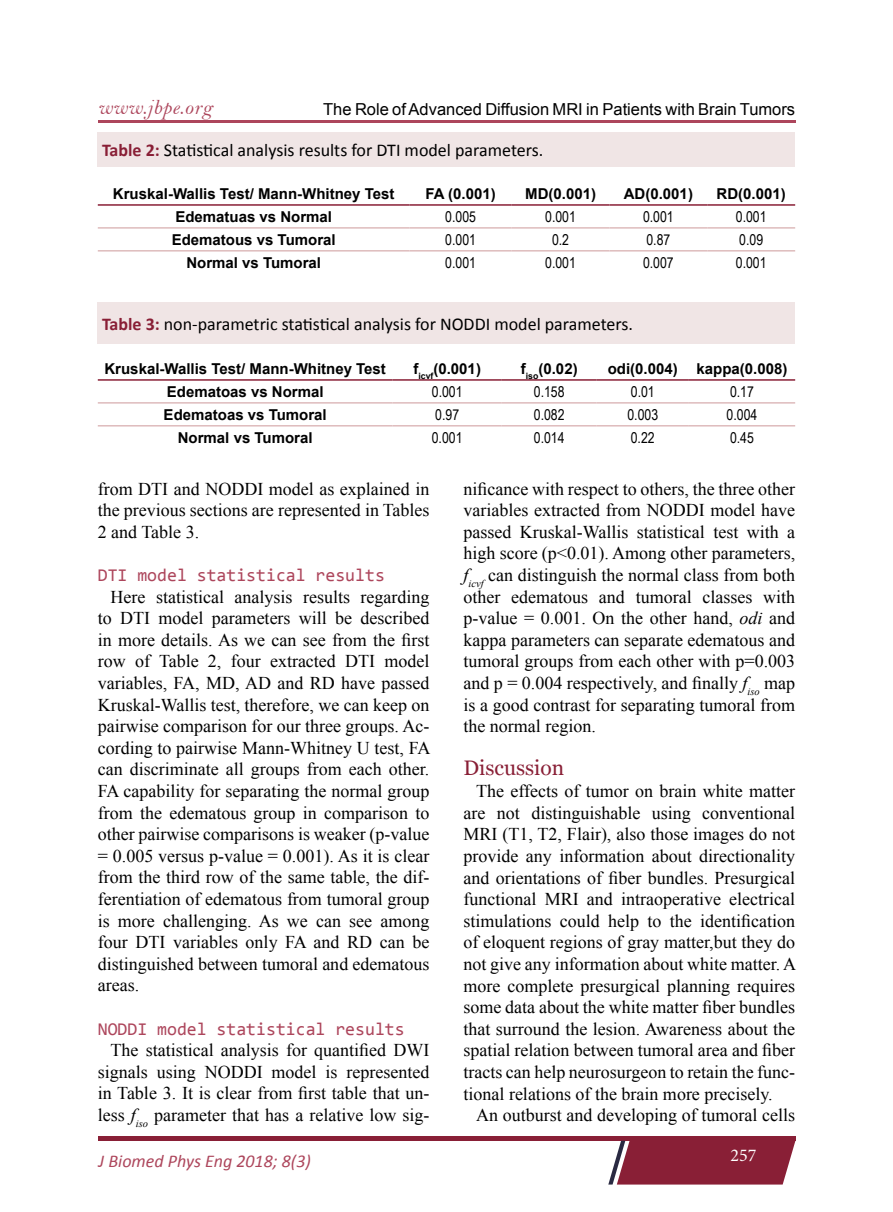
<style>
.page{position:relative;width:893px;height:1212px;background:#fff}
.page>*{position:absolute;margin:0;border:0;box-sizing:border-box;transform-origin:0 0}
.t1{font:21px "Bell MT Italic";letter-spacing:.03em;color:#ad465c}
.t2{font:21px "Georgia";color:#891f36}
.t3{font:18px/21.6px "Times New Roman";color:#000;text-align:justify}
.t4{font:18px "Calibri";color:#000}
.t5{font:18px "Consolas";color:#ad465c}
.t6{font:italic 18px "Calibri";color:#ad465c}
.t7{font:18px "Minion Pro";color:#fff}
.t8{font:16.5px "Arial";color:#000}
.t9{font:700 15px "Arial";color:#000}
.t10{font:15px "Arial Narrow";color:#000}
.s1{font-weight:700;color:#891f36}
.s2{font-style:italic}
</style>
<div class="page">
<div style="left:98px;top:1136px;width:697px;height:5px;background:#891f36"></div>
<svg style="left:608px;top:1141px;width:187px;height:43px;background:#913348"></svg>
<hr style="left:98px;top:120px;width:698px;height:2px;background:#ad465c">
<hr style="left:98px;top:402px;width:295px;height:2px;background:#debbbc">
<hr style="left:393px;top:402px;width:109px;height:2px;background:#debbbc">
<hr style="left:502px;top:402px;width:95px;height:2px;background:#debbbc">
<hr style="left:597px;top:402px;width:92px;height:2px;background:#debbbc">
<hr style="left:689px;top:402px;width:106px;height:2px;background:#debbbc">
<hr style="left:98px;top:425px;width:295px;height:1px;background:#debbbc">
<hr style="left:393px;top:425px;width:109px;height:1px;background:#debbbc">
<hr style="left:502px;top:425px;width:95px;height:1px;background:#debbbc">
<hr style="left:597px;top:425px;width:92px;height:1px;background:#debbbc">
<hr style="left:689px;top:425px;width:106px;height:1px;background:#debbbc">
<hr style="left:98px;top:379px;width:295px;height:2px;background:#891f36">
<hr style="left:393px;top:379px;width:109px;height:2px;background:#891f36">
<hr style="left:502px;top:379px;width:95px;height:2px;background:#891f36">
<hr style="left:597px;top:379px;width:92px;height:2px;background:#891f36">
<hr style="left:689px;top:379px;width:106px;height:2px;background:#891f36">
<div style="left:98px;top:303px;width:697px;height:41px;background:#f0e5e5"></div>
<hr style="left:98px;top:227px;width:312px;height:2px;background:#debbbc">
<hr style="left:410px;top:227px;width:102px;height:2px;background:#debbbc">
<hr style="left:512px;top:227px;width:97px;height:2px;background:#debbbc">
<hr style="left:609px;top:227px;width:98px;height:2px;background:#debbbc">
<hr style="left:707px;top:227px;width:88px;height:2px;background:#debbbc">
<hr style="left:98px;top:250px;width:312px;height:2px;background:#debbbc">
<hr style="left:410px;top:250px;width:102px;height:2px;background:#debbbc">
<hr style="left:512px;top:250px;width:97px;height:2px;background:#debbbc">
<hr style="left:609px;top:250px;width:98px;height:2px;background:#debbbc">
<hr style="left:707px;top:250px;width:88px;height:2px;background:#debbbc">
<hr style="left:98px;top:204px;width:312px;height:2px;background:#891f36">
<hr style="left:410px;top:204px;width:102px;height:2px;background:#891f36">
<hr style="left:512px;top:204px;width:97px;height:2px;background:#891f36">
<hr style="left:609px;top:204px;width:98px;height:2px;background:#891f36">
<hr style="left:707px;top:204px;width:88px;height:2px;background:#891f36">
<div style="left:98px;top:132px;width:697px;height:34px;background:#f0e5e5"></div>
<p class="t1" style="left:98px;top:94px;width:116px">www.jbpe.org</p>
<p class="t8" style="left:323px;top:98px;width:473px">The Role of Advanced Diffusion MRI in Patients with Brain Tumors</p>
<p class="t4" style="left:102px;top:138px;width:443px"><span class="s1">Table 2:</span> Statistical analysis results for DTI model parameters.</p>
<p class="t9" style="left:113px;top:184px;width:283px">Kruskal-Wallis Test/ Mann-Whitney Test</p>
<p class="t9" style="left:425px;top:184px;width:72px">FA (0.001)</p>
<p class="t9" style="left:525px;top:184px;width:72px">MD(0.001)</p>
<p class="t9" style="left:624px;top:184px;width:71px">AD(0.001)</p>
<p class="t9" style="left:717px;top:184px;width:71px">RD(0.001)</p>
<p class="t9" style="left:175px;top:207px;width:158px">Edematuas vs Normal</p>
<p class="t10" style="left:445px;top:206px;width:32px">0.005</p>
<p class="t10" style="left:545px;top:206px;width:32px">0.001</p>
<p class="t10" style="left:643px;top:206px;width:32px">0.001</p>
<p class="t10" style="left:736px;top:206px;width:32px">0.001</p>
<p class="t9" style="left:172px;top:230px;width:165px">Edematous vs Tumoral</p>
<p class="t10" style="left:445px;top:228px;width:32px">0.001</p>
<p class="t10" style="left:552px;top:228px;width:19px">0.2</p>
<p class="t10" style="left:646px;top:228px;width:25px">0.87</p>
<p class="t10" style="left:739px;top:228px;width:25px">0.09</p>
<p class="t9" style="left:186px;top:252px;width:136px">Normal vs Tumoral</p>
<p class="t10" style="left:445px;top:251px;width:32px">0.001</p>
<p class="t10" style="left:545px;top:251px;width:32px">0.001</p>
<p class="t10" style="left:643px;top:251px;width:32px">0.007</p>
<p class="t10" style="left:736px;top:251px;width:32px">0.001</p>
<p class="t4" style="left:102px;top:313px;width:532px"><span class="s1">Table 3:</span> non-parametric statistical analysis for NODDI model parameters.</p>
<p class="t9" style="left:104px;top:359px;width:283px">Kruskal-Wallis Test/ Mann-Whitney Test</p>
<p class="t9" style="left:413px;top:359px;width:69px">f<sub>icvf</sub>(0.001)</p>
<p class="t9" style="left:521px;top:359px;width:58px">f<sub>iso</sub>(0.02)</p>
<p class="t9" style="left:608px;top:359px;width:72px">odi(0.004)</p>
<p class="t9" style="left:697px;top:359px;width:92px">kappa(0.008)</p>
<p class="t9" style="left:167px;top:382px;width:158px">Edematoas vs Normal</p>
<p class="t10" style="left:432px;top:381px;width:32px">0.001</p>
<p class="t10" style="left:534px;top:381px;width:32px">0.158</p>
<p class="t10" style="left:631px;top:381px;width:25px">0.01</p>
<p class="t10" style="left:730px;top:381px;width:25px">0.17</p>
<p class="t9" style="left:164px;top:404px;width:165px">Edematoas vs Tumoral</p>
<p class="t10" style="left:435px;top:403px;width:25px">0.97</p>
<p class="t10" style="left:534px;top:403px;width:32px">0.082</p>
<p class="t10" style="left:627px;top:403px;width:32px">0.003</p>
<p class="t10" style="left:727px;top:403px;width:32px">0.004</p>
<p class="t9" style="left:178px;top:427px;width:136px">Normal vs Tumoral</p>
<p class="t10" style="left:432px;top:426px;width:32px">0.001</p>
<p class="t10" style="left:534px;top:426px;width:32px">0.014</p>
<p class="t10" style="left:631px;top:426px;width:25px">0.22</p>
<p class="t10" style="left:730px;top:426px;width:25px">0.45</p>
<p class="t3" style="left:98px;top:478px;width:333px">from DTI and NODDI model as explained in the previous sections are represented in Tables 2 and Table 3.</p>
<p class="t5" style="left:98px;top:563px;width:289px">DTI model statistical results</p>
<p class="t3" style="left:98px;top:585px;width:334px;text-indent:13px">Here statistical analysis results regarding to DTI model parameters will be described in more details. As we can see from the first row of Table 2, four extracted DTI model variables, FA, MD, AD and RD have passed Kruskal-Wallis test, therefore, we can keep on pairwise comparison for our three groups. Ac&shy;cording to pairwise Mann-Whitney U test, FA can discriminate all groups from each other.<br>FA capability for separating the normal group from the edematous group in comparison to other pairwise comparisons is weaker (p-value = 0.005 versus p-value = 0.001). As it is clear from the third row of the same table, the dif&shy;ferentiation of edematous from tumoral group is more challenging. As we can see among four DTI variables only FA and RD can be distinguished between tumoral and edematous areas.</p>
<p class="t5" style="left:98px;top:1016px;width:308px">NODDI model statistical results</p>
<p class="t3" style="left:98px;top:1039px;width:333px;text-indent:13px">The statistical analysis for quantified DWI signals using NODDI model is represented in Table 3. It is clear from first table that un&shy;less <span class="s2">f</span><sub>iso</sub> parameter that has a relative low sig-</p>
<p class="t6" style="left:99px;top:1148px;width:214px">J Biomed Phys Eng 2018; 8(3)</p>
<p class="t3" style="left:463px;top:477px;width:333px">nificance with respect to others, the three other variables extracted from NODDI model have passed Kruskal-Wallis statistical test with a high score (p&lt;0.01). Among other parameters, <span class="s2">f</span><sub>icvf</sub> can distinguish the normal class from both other edematous and tumoral classes with p-value = 0.001. On the other hand, <span class="s2">odi</span> and kappa parameters can separate edematous and tumoral groups from each other with p=0.003 and p = 0.004 respectively, and finally <span class="s2">f</span><sub>iso</sub> map is a good contrast for separating tumoral from the normal region.</p>
<p class="t2" style="left:463px;top:755px;width:102px">Discussion</p>
<p class="t3" style="left:463px;top:780px;width:334px;text-indent:13px">The effects of tumor on brain white matter are not distinguishable using conventional MRI (T1, T2, Flair), also those images do not provide any information about directionality and orientations of fiber bundles. Presurgical functional MRI and intraoperative electrical stimulations could help to the identification of eloquent regions of gray matter,but they do not give any information about white matter. A more complete presurgical planning requires some data about the white matter fiber bundles that surround the lesion. Awareness about the spatial relation between tumoral area and fiber tracts can help neurosurgeon to retain the func&shy;tional relations of the brain more precisely.</p>
<p class="t3" style="left:476px;top:1104px;width:320px">An outburst and developing of tumoral cells</p>
<p class="t7" style="left:730px;top:1143px;width:27px">257</p>
</div>
